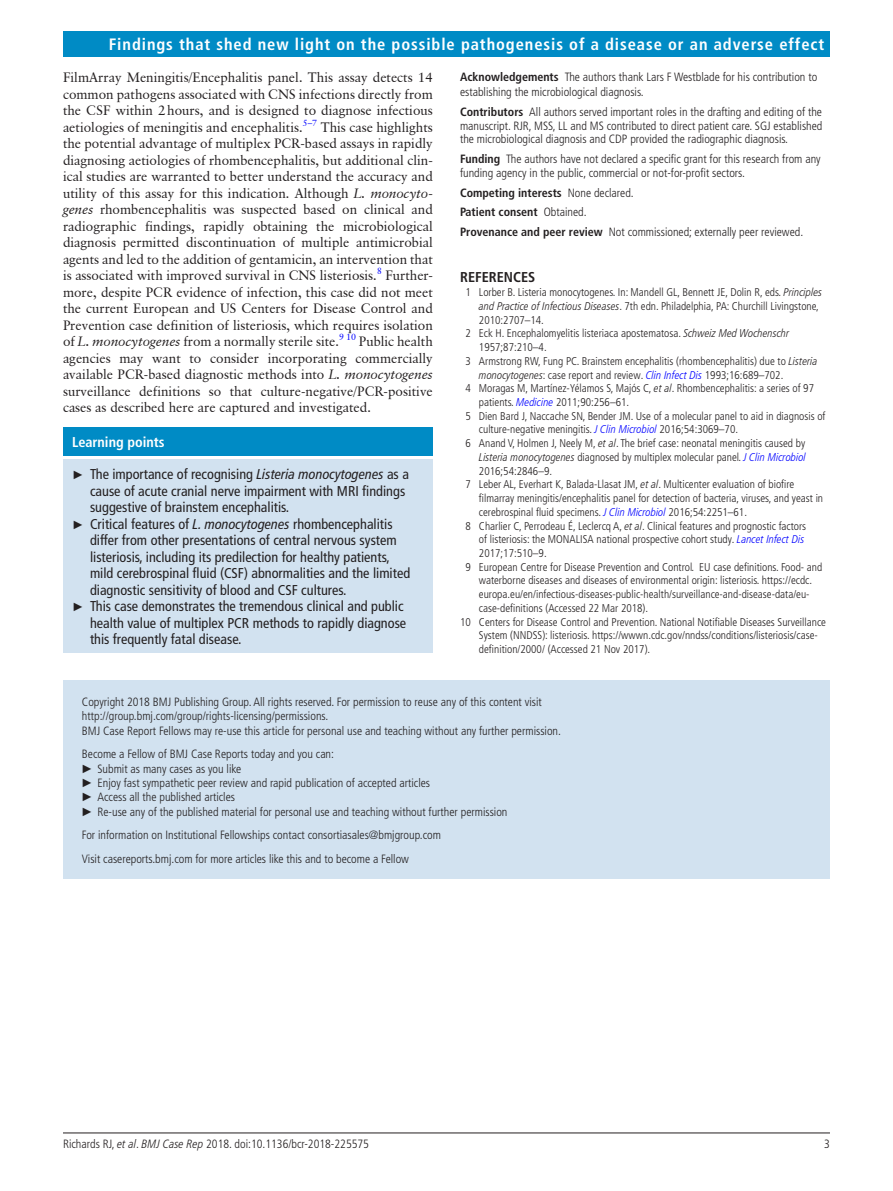
<style>
.page{position:relative;width:893px;height:1191px;background:#fff}
.page>*{position:absolute;margin:0;border:0;box-sizing:border-box;transform-origin:0 0}
.t1{font:700 condensed 16.5px "Frutiger LT Pro";letter-spacing:.055em;color:#fff}
.t2{font:condensed 14.25px "Frutiger LT Pro";color:#231f20}
.t3{font:700 condensed 14.25px "Frutiger LT Pro";color:#fff}
.t4{font:700 condensed 14.25px "Frutiger LT Std";color:#231f20}
.t5{font:13.5px/16.5px "Classical Garamond BT";color:#231f20;text-align:justify}
.t6{font:300 condensed 12px/14.4px "Frutiger LT Pro";color:#231f20}
.t7{font:300 condensed 11.25px "Frutiger LT Pro";color:#231f20}
.s1{font-style:italic}
.s2{font-family:"Arial";font-stretch:normal;font-size:12px}
.s3{font-weight:700}
.s4{font-style:italic;color:#00f}
.s5{font-family:"Arial";font-weight:400;font-stretch:normal}
</style>
<div class="page">
<hr style="left:63px;top:1132px;width:767px;height:1px;background:#231f20">
<div style="left:63px;top:31px;width:767px;height:25px;background:#008bc5"></div>
<div style="left:63px;top:427px;width:370px;height:28px;background:#008bc5"></div>
<div style="left:63px;top:459px;width:370px;height:194px;background:#d2e2f0"></div>
<div style="left:63px;top:680px;width:767px;height:199px;background:#d2e2f0"></div>
<h1 class="t1" style="left:109px;top:34px;width:717px">Findings that shed new light on the possible pathogenesis of a disease or an adverse effect</h1>
<p class="t5" style="left:63px;top:69px;width:371px">FilmArray Meningitis/Encephalitis panel. This assay detects 14 common pathogens associated with CNS infections directly from the CSF within 2hours, and is designed to diagnose infectious aetiologies of meningitis and encephalitis.<sup>5–7</sup> This case highlights the potential advantage of multiplex PCR-based assays in rapidly diagnosing aetiologies of rhombencephalitis, but additional clin&shy;ical studies are warranted to better understand the accuracy and utility of this assay for this indication. Although <span class="s1">L. monocyto&shy;genes</span> rhombencephalitis was suspected based on clinical and radiographic findings, rapidly obtaining the microbiological diagnosis permitted discontinuation of multiple antimicrobial agents and led to the addition of gentamicin, an intervention that is associated with improved survival in CNS listeriosis.<sup>8</sup> Further&shy;more, despite PCR evidence of infection, this case did not meet the current European and US Centers for Disease Control and Prevention case definition of listeriosis, which requires isolation of <span class="s1">L. monocytogenes</span> from a normally sterile site.<sup>9</sup> <sup>10</sup> Public health agencies may want to consider incorporating commercially available PCR-based diagnostic methods into <span class="s1">L. monocytogenes </span>surveillance definitions so that culture-negative/PCR-positive cases as described here are captured and investigated.</p>
<p class="t3" style="left:72px;top:433px;width:94px">Learning points</p>
<p class="t2" style="left:72px;top:466px;width:338px"><span class="s2">►</span> The importance of recognising <span class="s1">Listeria monocytogenes</span> as a</p>
<p class="t2" style="left:90px;top:482px;width:317px">cause of acute cranial nerve impairment with MRI findings</p>
<p class="t2" style="left:90px;top:499px;width:201px">suggestive of brainstem encephalitis.</p>
<p class="t2" style="left:72px;top:515px;width:322px"><span class="s2">►</span> Critical features of <span class="s1">L. monocytogenes</span> rhombencephalitis</p>
<p class="t2" style="left:90px;top:532px;width:308px">differ from other presentations of central nervous system</p>
<p class="t2" style="left:90px;top:548px;width:301px">listeriosis, including its predilection for healthy patients,</p>
<p class="t2" style="left:90px;top:565px;width:322px">mild cerebrospinal fluid (CSF) abnormalities and the limited</p>
<p class="t2" style="left:90px;top:581px;width:258px">diagnostic sensitivity of blood and CSF cultures.</p>
<p class="t2" style="left:72px;top:598px;width:333px"><span class="s2">►</span> This case demonstrates the tremendous clinical and public</p>
<p class="t2" style="left:90px;top:614px;width:318px">health value of multiplex PCR methods to rapidly diagnose</p>
<p class="t2" style="left:90px;top:631px;width:153px">this frequently fatal disease.</p>
<p class="t6" style="left:460px;top:69px;width:359px;line-height:15.3px"><span class="s3">Acknowledgements</span> The authors thank Lars F Westblade for his contribution to establishing the microbiological diagnosis.</p>
<p class="t6" style="left:460px;top:105px;width:364px;line-height:13.8px;text-align:justify"><span class="s3">Contributors</span> All authors served important roles in the drafting and editing of the manuscript. RJR, MSS, LL and MS contributed to direct patient care. SGJ established the microbiological diagnosis and CDP provided the radiographic diagnosis.</p>
<p class="t6" style="left:460px;top:152px;width:362px;line-height:13.8px"><span class="s3">Funding</span> The authors have not declared a specific grant for this research from any funding agency in the public, commercial or not-for-profit sectors.</p>
<p class="t6" style="left:460px;top:183px;width:345px;line-height:19.8px"><span class="s3">Competing interests</span> None declared.<br><span class="s3">Patient consent</span> Obtained.<br><span class="s3">Provenance and peer review</span> Not commissioned; externally peer reviewed.</p>
<p class="t4" style="left:460px;top:269px;width:77px">REFERENCES</p>
<p class="t7" style="left:465px;top:286px;width:358px">1 Lorber B. Listeria monocytogenes. In: Mandell GL, Bennett JE, Dolin R, eds. <span class="s1">Principles</span></p>
<p class="t7" style="left:479px;top:299px;width:341px"><span class="s1">and Practice of Infectious Diseases</span>. 7th edn. Philadelphia, PA: Churchill Livingstone,</p>
<p class="t7" style="left:479px;top:313px;width:67px">2010:2707–14.</p>
<p class="t7" style="left:465px;top:327px;width:325px">2 Eck H. Encephalomyelitis listeriaca apostematosa. <span class="s1">Schweiz Med Wochenschr</span></p>
<p class="t7" style="left:479px;top:341px;width:69px">1957;87:210–4.</p>
<p class="t7" style="left:465px;top:354px;width:354px">3 Armstrong RW, Fung PC. Brainstem encephalitis (rhombencephalitis) due to <span class="s1">Listeria</span></p>
<p class="t7" style="left:479px;top:368px;width:306px"><span class="s1">monocytogenes</span>: case report and review. <span class="s4">Clin Infect Dis</span> 1993;16:689–702.</p>
<p class="t7" style="left:465px;top:382px;width:350px">4 Moragas M, Martínez-Yélamos S, Majós C, <span class="s1">et al</span>. Rhombencephalitis: a series of 97</p>
<p class="t7" style="left:479px;top:395px;width:152px">patients. <span class="s4">Medicine</span> 2011;90:256–61.</p>
<p class="t7" style="left:465px;top:409px;width:362px">5 Dien Bard J, Naccache SN, Bender JM. Use of a molecular panel to aid in diagnosis of</p>
<p class="t7" style="left:479px;top:423px;width:261px">culture-negative meningitis. <span class="s4">J Clin Microbiol</span> 2016;54:3069–70.</p>
<p class="t7" style="left:465px;top:437px;width:341px">6 Anand V, Holmen J, Neely M, <span class="s1">et al</span>. The brief case: neonatal meningitis caused by</p>
<p class="t7" style="left:479px;top:450px;width:328px"><span class="s1">Listeria monocytogenes</span> diagnosed by multiplex molecular panel. <span class="s4">J Clin Microbiol</span></p>
<p class="t7" style="left:479px;top:464px;width:75px">2016;54:2846–9.</p>
<p class="t7" style="left:465px;top:478px;width:330px">7 Leber AL, Everhart K, Balada-Llasat JM, <span class="s1">et al</span>. Multicenter evaluation of biofire</p>
<p class="t7" style="left:479px;top:492px;width:346px">filmarray meningitis/encephalitis panel for detection of bacteria, viruses, and yeast in</p>
<p class="t7" style="left:479px;top:505px;width:270px">cerebrospinal fluid specimens. <span class="s4">J Clin Microbiol</span> 2016;54:2251–61.</p>
<p class="t7" style="left:465px;top:519px;width:342px">8 Charlier C, Perrodeau É, Leclercq A, <span class="s1">et al</span>. Clinical features and prognostic factors</p>
<p class="t7" style="left:479px;top:533px;width:327px">of listeriosis: the MONALISA national prospective cohort study. <span class="s4">Lancet Infect Dis</span></p>
<p class="t7" style="left:479px;top:546px;width:69px">2017;17:510–9.</p>
<p class="t7" style="left:465px;top:560px;width:358px">9 European Centre for Disease Prevention and Control. EU case definitions. Food- and</p>
<p class="t7" style="left:479px;top:574px;width:335px">waterborne diseases and diseases of environmental origin: listeriosis. https://ecdc.</p>
<p class="t7" style="left:479px;top:588px;width:332px">europa.eu/en/infectious-diseases-public-health/surveillance-and-disease-data/eu-</p>
<p class="t7" style="left:479px;top:601px;width:171px">case-definitions (Accessed 22 Mar 2018).</p>
<p class="t7" style="left:460px;top:615px;width:367px">10 Centers for Disease Control and Prevention. National Notifiable Diseases Surveillance</p>
<p class="t7" style="left:479px;top:629px;width:340px">System (NNDSS): listeriosis. https://wwwn.cdc.gov/nndss/conditions/listeriosis/case-</p>
<p class="t7" style="left:479px;top:643px;width:173px">definition/2000/ (Accessed 21 Nov 2017).</p>
<p class="t6" style="left:82px;top:694px;width:481px">Copyright 2018 BMJ Publishing Group. All rights reserved. For permission to reuse any of this content visit http://group.bmj.com/group/rights-licensing/permissions.<br>BMJ Case Report Fellows may re-use this article for personal use and teaching without any further permission.</p>
<p class="t6" style="left:81px;top:747px;width:428px">Become a Fellow of BMJ Case Reports today and you can:<br><span class="s5">►</span> Submit as many cases as you like<br><span class="s5">►</span> Enjoy fast sympathetic peer review and rapid publication of accepted articles<br><span class="s5">►</span> Access all the published articles<br><span class="s5">►</span> Re-use any of the published material for personal use and teaching without further permission</p>
<p class="t6" style="left:82px;top:823px;width:361px;line-height:23.4px">For information on Institutional Fellowships contact consortiasales@bmjgroup.com<br>Visit casereports.bmj.com for more articles like this and to become a Fellow</p>
<p class="t6" style="left:63px;top:1136px;width:308px">Richards RJ, <span class="s1">et al</span>. <span class="s1">BMJ Case Rep</span> 2018. doi:10.1136/bcr-2018-225575</p>
<p class="t6" style="left:824px;top:1136px;width:7px">3</p>
</div>
